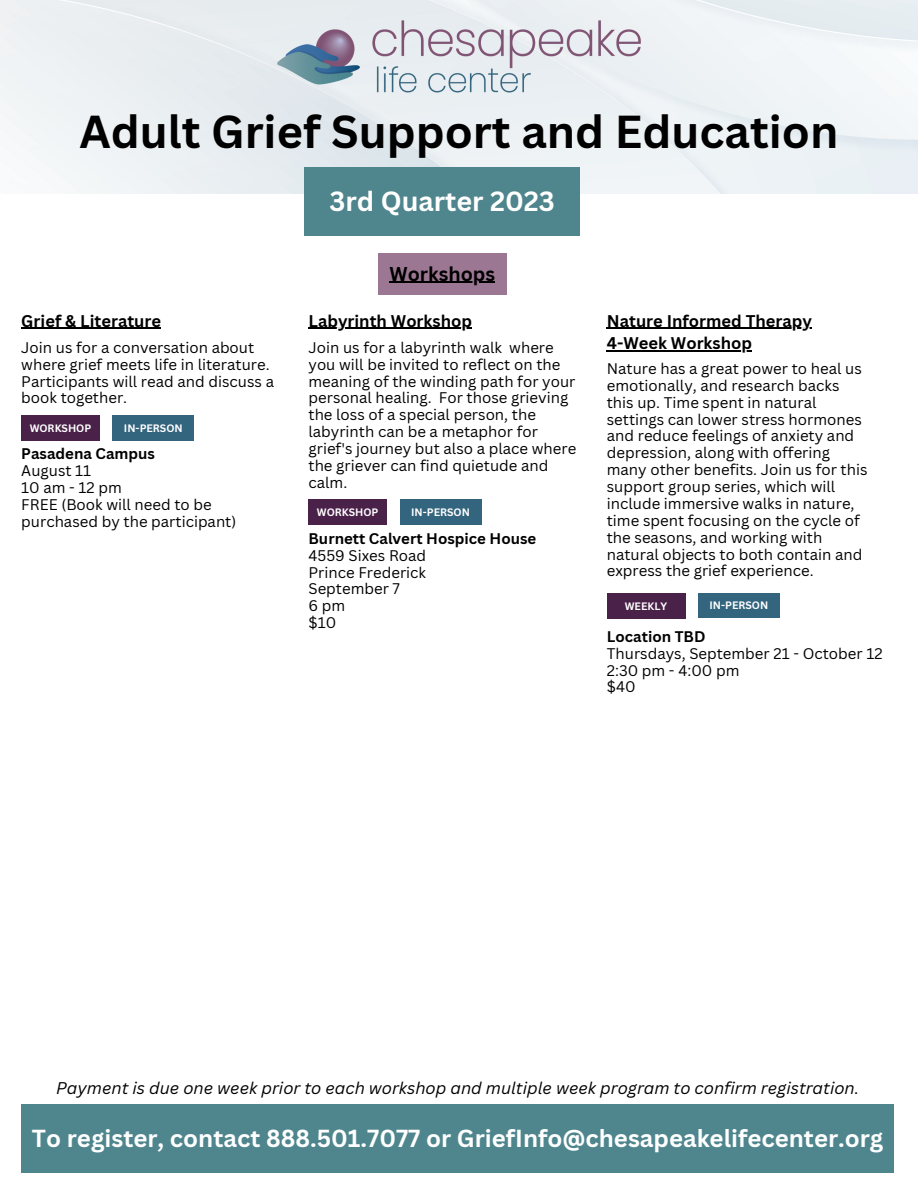
<style>
.page{position:relative;width:918px;height:1188px;background:#fff}
.page>*{position:absolute;margin:0;border:0;box-sizing:border-box;transform-origin:0 0}
.t1{font:700 45px "Canva Sans";color:#000}
.t2{font:700 27px "Canva Sans";color:#fff}
.t3{font:700 24px "Canva Sans";color:#fff}
.t4{font:700 19.5px "Canva Sans";color:#000}
.t5{font:italic 16.5px "Canva Sans";color:#000}
.t6{font:700 16.5px "Canva Sans";color:#000}
.t7{font:15px/16.8px "Canva Sans";color:#000}
.t8{font:700 15px "Canva Sans";color:#000}
.t9{font:700 10.5px "Canva Sans";color:#fff}
</style>
<div class="page">
<img style="left:0;top:0;width:918px;height:193px">
<img style="left:273px;top:9px;width:372px;height:95px">
<div style="left:305px;top:167px;width:275px;height:69px;background:#4f868e"></div>
<div style="left:21px;top:1104px;width:873px;height:69px;background:#4f868e"></div>
<div style="left:379px;top:253px;width:127px;height:42px;background:#9b7793"></div>
<hr style="left:390px;top:282px;width:105px;height:1px;background:#000">
<div style="left:113px;top:415px;width:81px;height:25px;background:#34657f"></div>
<hr style="left:21px;top:328px;width:140px;height:1px;background:#000">
<div style="left:21px;top:415px;width:79px;height:25px;background:#4a2149"></div>
<div style="left:400px;top:499px;width:81px;height:25px;background:#34657f"></div>
<hr style="left:309px;top:328px;width:163px;height:1px;background:#000">
<div style="left:309px;top:499px;width:78px;height:26px;background:#4a2149"></div>
<div style="left:698px;top:593px;width:82px;height:25px;background:#34657f"></div>
<hr style="left:607px;top:328px;width:205px;height:1px;background:#000">
<hr style="left:607px;top:350px;width:145px;height:1px;background:#000">
<div style="left:607px;top:593px;width:78px;height:25px;background:#4a2149"></div>
<p class="t1" style="left:79px;top:100px;width:761px">Adult Grief Support and Education</p>
<p class="t2" style="left:330px;top:182px;width:227px">3rd Quarter 2023</p>
<p class="t6" style="left:21px;top:309px;width:141px">Grief &amp; Literature</p>
<p class="t7" style="left:21px;top:339px;width:250px">Join us for a conversation about where grief meets life in literature.</p>
<p class="t7" style="left:21px;top:372px;width:254px">Participants will read and discuss a book together.</p>
<p class="t9" style="left:30px;top:421px;width:63px">WORKSHOP</p>
<p class="t9" style="left:124px;top:420px;width:60px">IN-PERSON</p>
<p class="t8" style="left:21px;top:443px;width:135px">Pasadena Campus</p>
<p class="t7" style="left:21px;top:462px;width:71px">August 11</p>
<p class="t7" style="left:21px;top:479px;width:102px">10 am - 12 pm</p>
<p class="t7" style="left:21px;top:496px;width:216px">FREE (Book will need to be purchased by the participant)</p>
<p class="t4" style="left:390px;top:260px;width:107px">Workshops</p>
<p class="t6" style="left:309px;top:309px;width:165px">Labyrinth Workshop</p>
<p class="t7" style="left:309px;top:339px;width:269px">Join us for a labyrinth walk where you will be invited to reflect on the meaning of the winding path for your personal healing. For those grieving the loss of a special person, the labyrinth can be a metaphor for grief's journey but also a place where the griever can find quietude and calm.</p>
<p class="t9" style="left:317px;top:505px;width:63px">WORKSHOP</p>
<p class="t9" style="left:411px;top:505px;width:60px">IN-PERSON</p>
<p class="t8" style="left:309px;top:528px;width:229px">Burnett Calvert Hospice House</p>
<p class="t7" style="left:309px;top:546px;width:119px">4559 Sixes Road</p>
<p class="t7" style="left:309px;top:563px;width:119px">Prince Frederick</p>
<p class="t7" style="left:309px;top:580px;width:93px">September 7</p>
<p class="t7" style="left:309px;top:597px;width:38px">6 pm</p>
<p class="t7" style="left:309px;top:614px;width:29px">$10</p>
<p class="t6" style="left:607px;top:309px;width:207px">Nature Informed Therapy</p>
<p class="t6" style="left:607px;top:331px;width:147px">4-Week Workshop</p>
<p class="t7" style="left:607px;top:360px;width:262px">Nature has a great power to heal us emotionally, and research backs this up. Time spent in natural settings can lower stress hormones and reduce feelings of anxiety and depression, along with offering many other benefits. Join us for this support group series, which will include immersive walks in nature, time spent focusing on the cycle of the seasons, and working with natural objects to both contain and express the grief experience.</p>
<p class="t9" style="left:625px;top:598px;width:44px">WEEKLY</p>
<p class="t9" style="left:709px;top:598px;width:60px">IN-PERSON</p>
<p class="t8" style="left:607px;top:626px;width:100px">Location TBD</p>
<p class="t7" style="left:607px;top:644px;width:277px">Thursdays, September 21 - October 12</p>
<p class="t7" style="left:607px;top:661px;width:134px">2:30 pm - 4:00 pm</p>
<p class="t7" style="left:607px;top:678px;width:30px">$40</p>
<p class="t5" style="left:56px;top:1076px;width:804px">Payment is due one week prior to each workshop and multiple week program to confirm registration.</p>
<p class="t3" style="left:32px;top:1121px;width:853px">To register, contact 888.501.7077 or GriefInfo@chesapeakelifecenter.org</p>
</div>
